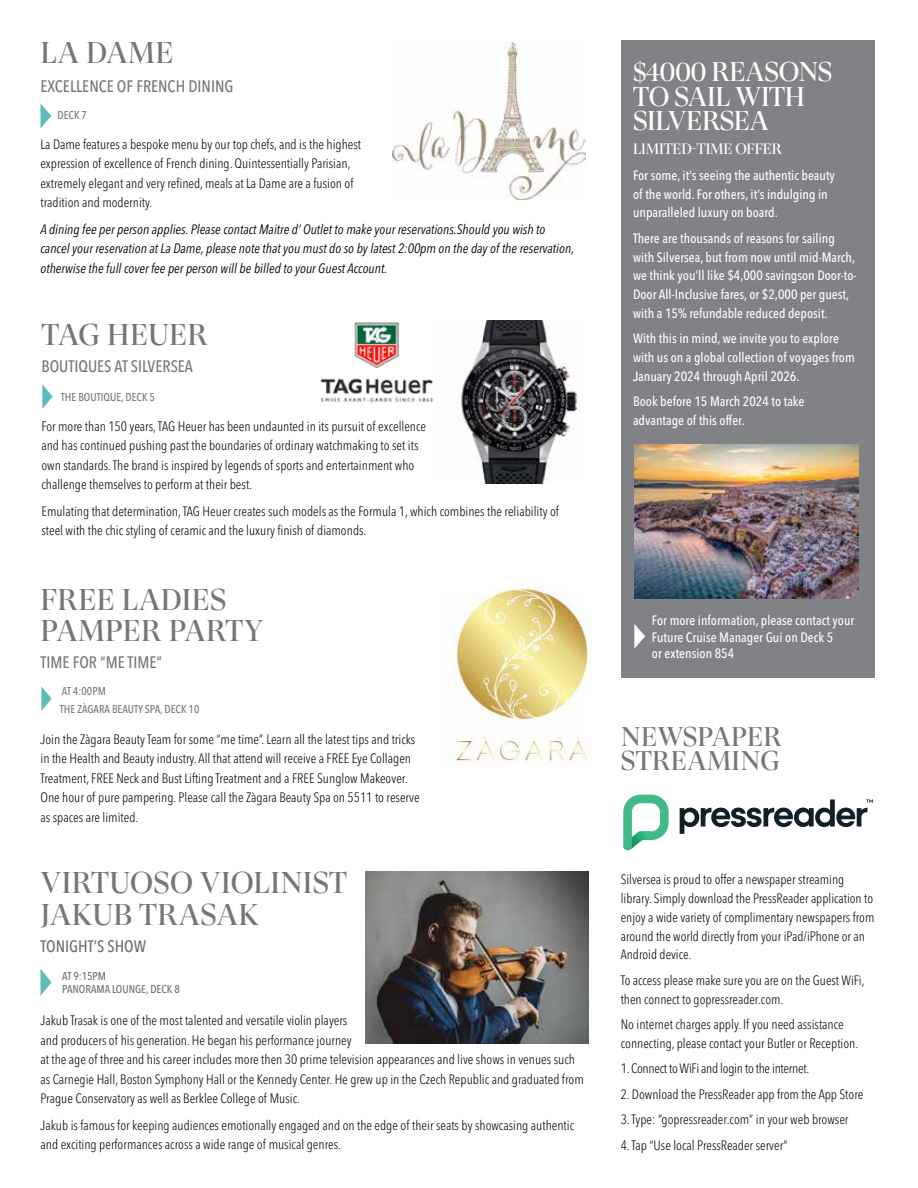
<style>
.page{position:relative;width:918px;height:1188px;background:#fff}
.page>*{position:absolute;margin:0;border:0;box-sizing:border-box;transform-origin:0 0}
.t1{font:30px/31.5px "GT Super Display";letter-spacing:.01em;color:#73767b}
.t2{font:27px/24.3px "GT Super Display";letter-spacing:-.015em;color:#fff}
.t3{font:27px/24px "GT Super Display";letter-spacing:.01em;color:#73767b}
.t4{font:500 condensed 16.5px "Avenir Next LT Pro";color:#73767b}
.t5{font:500 condensed 16.5px "Avenir Next LT Pro";color:#6d6e71}
.t6{font:15px "GT Super Display";letter-spacing:-.01em;color:#fff}
.t7{font:300 condensed 13.5px/19.5px "Avenir Next LT Pro";color:#000}
.t8{font:500 condensed 13.5px/18.8px "Avenir Next LT Pro";color:#fff}
.t9{font:italic condensed 13.5px/19.5px "Avenir Next LT Pro";color:#000}
.t10{font:300 condensed 13.5px "Avenir Next LT Pro";letter-spacing:-.02em;color:#000}
.t11{font:500 condensed 11.25px/18px "Avenir Next LT Pro";color:#73767b}
.t12{font:500 condensed 11.25px/13.5px "Avenir Next LT Pro";color:#6d6e71}
</style>
<div class="page">
<img style="left:457px;top:321px;width:120px;height:163px">
<img style="left:320px;top:322px;width:114px;height:81px">
<img style="left:365px;top:872px;width:223px;height:172px">
<svg style="left:40px;top:969px;width:12px;height:27px"></svg>
<img style="left:453px;top:586px;width:137px;height:178px">
<div style="left:621px;top:40px;width:254px;height:638px;background:#808285"></div>
<img style="left:634px;top:444px;width:224px;height:155px">
<svg style="left:634px;top:624px;width:11px;height:25px"></svg>
<svg style="left:623px;top:795px;width:46px;height:56px"></svg>
<img style="left:630px;top:831px;width:20px;height:19px">
<svg style="left:680px;top:799px;width:193px;height:35px"></svg>
<img style="left:392px;top:42px;width:194px;height:158px">
<svg style="left:40px;top:103px;width:11px;height:25px"></svg>
<h1 class="t1" style="left:41px;top:38px;width:134px">LA DAME</h1>
<p class="t4" style="left:40px;top:76px;width:195px">EXCELLENCE OF FRENCH DINING</p>
<p class="t11" style="left:58px;top:106px;width:31px">DECK 7</p>
<p class="t7" style="left:40px;top:134px;width:322px">La Dame features a bespoke menu by our top chefs, and is the highest expression of excellence of French dining. Quintessentially Parisian, extremely elegant and very refined, meals at La Dame are a fusion of tradition and modernity.</p>
<p class="t9" style="left:40px;top:219px;width:535px">A dining fee per person applies. Please contact Maitre d’ Outlet to make your reservations.Should you wish to cancel your reservation at La Dame, please note that you must do so by latest 2:00pm on the day of the reservation, otherwise the full cover fee per person will be billed to your Guest Account.</p>
<h1 class="t1" style="left:42px;top:319px;width:168px">TAG HEUER</h1>
<p class="t4" style="left:41px;top:356px;width:153px">BOUTIQUES AT SILVERSEA</p>
<p class="t11" style="left:61px;top:388px;width:96px">THE BOUTIQUE, DECK 5</p>
<p class="t7" style="left:41px;top:416px;width:386px">For more than 150 years, TAG Heuer has been undaunted in its pursuit of excellence and has continued pushing past the boundaries of ordinary watchmaking to set its own standards. The brand is inspired by legends of sports and entertainment who challenge themselves to perform at their best.</p>
<p class="t7" style="left:41px;top:501px;width:519px">Emulating that determination, TAG Heuer creates such models as the Formula 1, which combines the reliability of steel with the chic styling of ceramic and the luxury finish of diamonds.</p>
<h1 class="t1" style="left:41px;top:584px;width:224px">FREE LADIES<br>PAMPER PARTY</h1>
<p class="t4" style="left:40px;top:652px;width:123px">TIME FOR “ME TIME”</p>
<p class="t11" style="left:60px;top:682px;width:141px">AT 4:00PM<br>THE ZÀGARA BEAUTY SPA, DECK 10</p>
<p class="t7" style="left:40px;top:729px;width:381px">Join the Zàgara Beauty Team for some “me time”. Learn all the latest tips and tricks in the Health and Beauty industry. All that attend will receive a FREE Eye Collagen Treatment, FREE Neck and Bust Lifting Treatment and a FREE Sunglow Makeover.<br>One hour of pure pampering. Please call the Zàgara Beauty Spa on 5511 to reserve as spaces are limited.</p>
<h1 class="t1" style="left:41px;top:868px;width:308px">VIRTUOSO VIOLINIST<br>JAKUB TRASAK</h1>
<p class="t5" style="left:40px;top:936px;width:107px">TONIGHT’S SHOW</p>
<p class="t12" style="left:62px;top:969px;width:119px">AT 9:15PM<br>PANORAMA LOUNGE, DECK 8</p>
<p class="t7" style="left:40px;top:1011px;width:545px">Jakub Trasak is one of the most talented and versatile violin players<br>and producers of his generation. He began his performance journey<br>at the age of three and his career includes more then 30 prime television appearances and live shows in venues such as Carnegie Hall, Boston Symphony Hall or the Kennedy Center. He grew up in the Czech Republic and graduated from Prague Conservatory as well as Berklee College of Music.</p>
<p class="t7" style="left:40px;top:1115px;width:535px">Jakub is famous for keeping audiences emotionally engaged and on the edge of their seats by showcasing authentic and exciting performances across a wide range of musical genres.</p>
<h2 class="t2" style="left:633px;top:61px;width:201px">$4000 REASONS<br>TO SAIL WITH<br>SILVERSEA</h2>
<p class="t6" style="left:633px;top:141px;width:151px">LIMITED-TIME OFFER</p>
<p class="t8" style="left:633px;top:166px;width:203px">For some, it’s seeing the authentic beauty of the world. For others, it’s indulging in unparalleled luxury on board.</p>
<p class="t8" style="left:633px;top:229px;width:225px">There are thousands of reasons for sailing with Silversea, but from now until mid-March, we think you’ll like $4,000 savingson Door-to-Door All-Inclusive fares, or $2,000 per guest, with a 15% refundable reduced deposit.</p>
<p class="t8" style="left:633px;top:329px;width:223px">With this in mind, we invite you to explore with us on a global collection of voyages from<br>January 2024 through April 2026.</p>
<p class="t8" style="left:633px;top:392px;width:173px">Book before 15 March 2024 to take advantage of this offer.</p>
<p class="t8" style="left:652px;top:612px;width:204px;line-height:16.5px">For more information, please contact your<br>Future Cruise Manager Gui on Deck 5<br>or extension 854</p>
<h2 class="t3" style="left:621px;top:726px;width:163px">NEWSPAPER<br>STREAMING</h2>
<p class="t7" style="left:621px;top:870px;width:255px;line-height:18.8px">Silversea is proud to offer a newspaper streaming library. Simply download the PressReader application to enjoy a wide variety of complimentary newspapers from around the world directly from your iPad/iPhone or an Android device.</p>
<p class="t7" style="left:621px;top:971px;width:245px;line-height:18.8px">To access please make sure you are on the Guest WiFi, then connect to gopressreader.com.</p>
<p class="t7" style="left:621px;top:1015px;width:239px;line-height:18.8px">No internet charges apply. If you need assistance connecting, please contact your Butler or Reception.</p>
<p class="t10" style="left:621px;top:1060px;width:190px">1. Connect to WiFi and login to the internet.</p>
<p class="t7" style="left:621px;top:1084px;width:244px">2. Download the PressReader app from the App Store</p>
<p class="t7" style="left:621px;top:1110px;width:229px">3. Type: “gopressreader.com” in your web browser</p>
<p class="t7" style="left:621px;top:1135px;width:168px">4. Tap “Use local PressReader server”</p>
</div>
